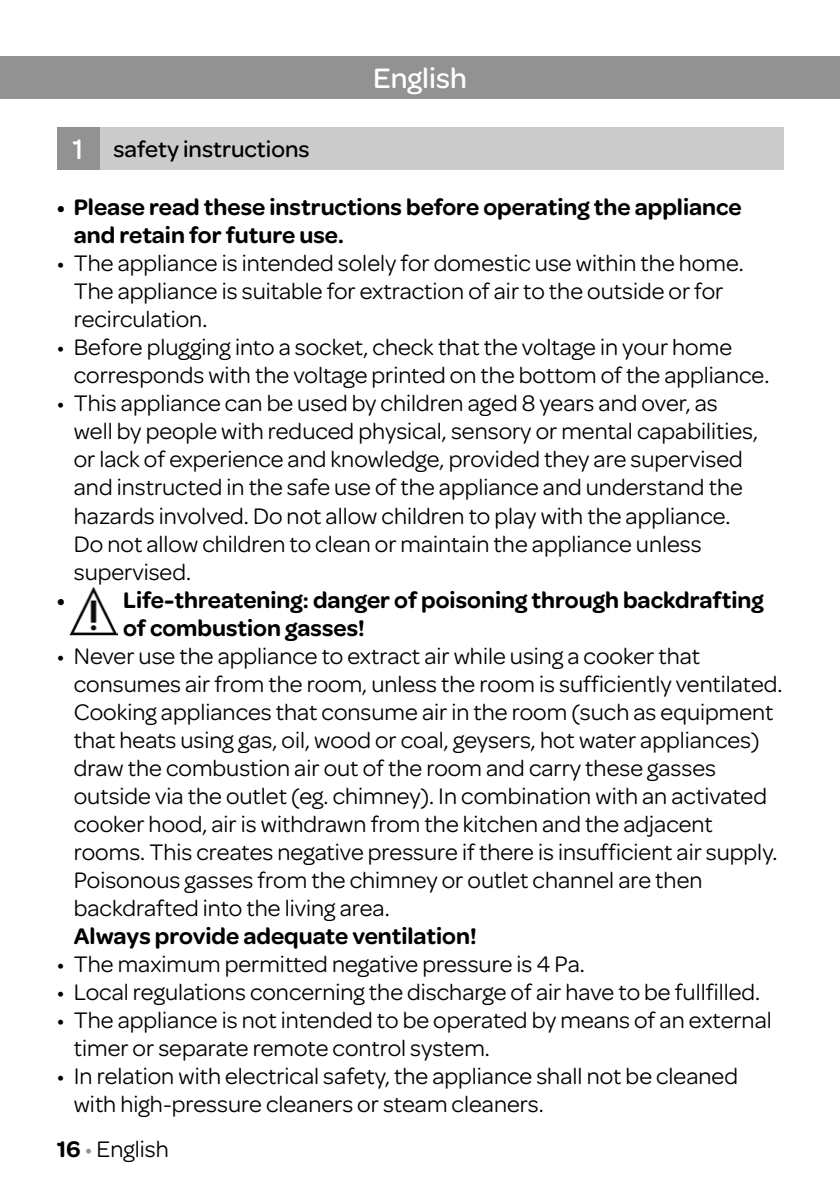
<style>
.page{position:relative;width:840px;height:1191px;background:#fff}
.page>*{position:absolute;margin:0;border:0;box-sizing:border-box;transform-origin:0 0}
.t1{font:500 30px "Omnes";color:#fff}
.t2{font:24px/28px "Omnes";color:#000}
.t3{font:600 24px/28px "Omnes";color:#000}
.t4{font:500 24px "Omnes";color:#000}
.s1{font-size:30px;color:#fff}
.s2{font-weight:600}
.s3{color:#929292}
</style>
<div class="page">
<div style="left:0;top:57px;width:839px;height:42px;background:#929292"></div>
<div style="left:85px;top:128px;width:697px;height:42px;background:#cbcbcb"></div>
<div style="left:57px;top:128px;width:42px;height:42px;background:#929292"></div>
<img style="left:70px;top:587px;width:47px;height:48px">
<p class="t1" style="left:373px;top:57px;width:95px">English</p>
<p class="t4" style="left:72px;top:133px;width:238px"><span class="s1">1</span> safety instructions</p>
<p class="t3" style="left:74px;top:192px;width:669px;text-indent:-17px">• Please read these instructions before operating the appliance and retain for future use.</p>
<p class="t2" style="left:74px;top:248px;width:671px;text-indent:-17px">• The appliance is intended solely for domestic use within the home.<br>The appliance is suitable for extraction of air to the outside or for recirculation.</p>
<p class="t2" style="left:74px;top:332px;width:696px;text-indent:-17px">• Before plugging into a socket, check that the voltage in your home corresponds with the voltage printed on the bottom of the appliance.</p>
<p class="t2" style="left:74px;top:388px;width:685px;text-indent:-17px">• This appliance can be used by children aged 8 years and over, as well by people with reduced physical, sensory or mental capabilities, or lack of experience and knowledge, provided they are supervised and instructed in the safe use of the appliance and understand the hazards involved. Do not allow children to play with the appliance.<br>Do not allow children to clean or maintain the appliance unless supervised.</p>
<p class="t3" style="left:57px;top:584px;width:10px">•</p>
<p class="t3" style="left:123px;top:584px;width:642px">Life-threatening: danger of poisoning through backdrafting of combustion gasses!</p>
<p class="t2" style="left:74px;top:640px;width:709px;text-indent:-17px">• Never use the appliance to extract air while using a cooker that consumes air from the room, unless the room is sufficiently ventilated.<br>Cooking appliances that consume air in the room (such as equipment that heats using gas, oil, wood or coal, geysers, hot water appliances) draw the combustion air out of the room and carry these gasses outside via the outlet (eg. chimney). In combination with an activated cooker hood, air is withdrawn from the kitchen and the adjacent rooms. This creates negative pressure if there is insufficient air supply.<br>Poisonous gasses from the chimney or outlet channel are then backdrafted into the living area.</p>
<p class="t3" style="left:74px;top:920px;width:404px">Always provide adequate ventilation!</p>
<p class="t2" style="left:57px;top:948px;width:529px">• The maximum permitted negative pressure is 4 Pa.</p>
<p class="t2" style="left:57px;top:976px;width:704px">• Local regulations concerning the discharge of air have to be fullfilled.</p>
<p class="t2" style="left:74px;top:1004px;width:699px;text-indent:-17px">• The appliance is not intended to be operated by means of an external timer or separate remote control system.</p>
<p class="t2" style="left:74px;top:1060px;width:665px;text-indent:-17px">• In relation with electrical safety, the appliance shall not be cleaned with high-pressure cleaners or steam cleaners.</p>
<p class="t2" style="left:57px;top:1133px;width:114px"><span class="s2">16</span> <span class="s3">•</span> English</p>
</div>
